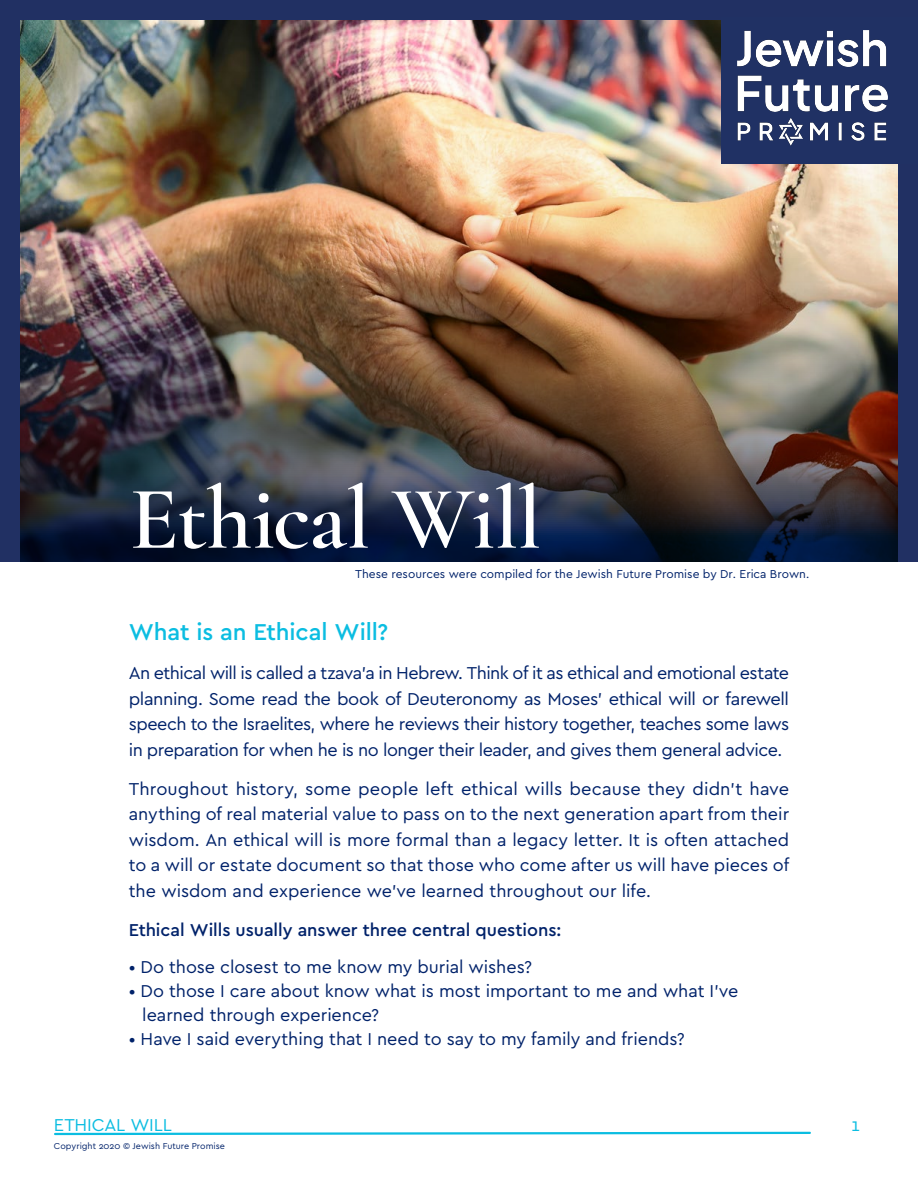
<style>
.page{position:relative;width:918px;height:1188px;background:#fff}
.page>*{position:absolute;margin:0;border:0;box-sizing:border-box;transform-origin:0 0}
.t1{font:600 90px "Cormorant Garamond";letter-spacing:-.01em;color:#fff}
.t2{font:500 24px "Cera PRO";letter-spacing:-.005em;color:#0bbde1}
.t3{font:18px/25.5px "Cera PRO";letter-spacing:-.005em;color:#00226a;text-align:justify}
.t4{font:500 18px "Cera PRO";letter-spacing:-.005em;color:#00226a}
.t5{font:18px "Cera PRO";letter-spacing:-.01em;color:#0bbde1}
.t6{font:12px "Cera PRO";color:#00226a}
.t7{font:9px "Cera PRO";color:#00226a}
</style>
<div class="page">
<svg style="left:54px;top:1132px;width:757px;height:4px"></svg>
<div style="left:0;top:0;width:918px;height:562px;background:#213063"></div>
<img style="left:20px;top:20px;width:701px;height:51px">
<img style="left:20px;top:71px;width:878px;height:491px">
<div style="left:722px;top:17px;width:196px;height:146px;background:#203164"></div>
<img style="left:737px;top:31px;width:150px;height:115px">
<h1 class="t1" style="left:130px;top:464px;width:413px">Ethical Will</h1>
<p class="t6" style="left:355px;top:566px;width:456px">These resources were compiled for the Jewish Future Promise by Dr. Erica Brown.</p>
<h2 class="t2" style="left:129px;top:616px;width:261px">What is an Ethical Will?</h2>
<p class="t3" style="left:129px;top:659px;width:662px">An ethical will is called a tzava’a in Hebrew. Think of it as ethical and emotional estate planning. Some read the book of Deuteronomy as Moses’ ethical will or farewell speech to the Israelites, where he reviews their history together, teaches some laws in preparation for when he is no longer their leader, and gives them general advice.</p>
<p class="t3" style="left:129px;top:775px;width:662px">Throughout history, some people left ethical wills because they didn’t have anything of real material value to pass on to the next generation apart from their wisdom. An ethical will is more formal than a legacy letter. It is often attached to a will or estate document so that those who come after us will have pieces of the wisdom and experience we’ve learned throughout our life.</p>
<p class="t4" style="left:129px;top:918px;width:434px">Ethical Wills usually answer three central questions:</p>
<p class="t3" style="left:129px;top:954px;width:405px">• Do those closest to me know my burial wishes?</p>
<p class="t3" style="left:142px;top:978px;width:598px;line-height:24px;text-indent:-14px">• Do those I care about know what is most important to me and what I’ve learned through experience?</p>
<p class="t3" style="left:129px;top:1025px;width:558px">• Have I said everything that I need to say to my family and friends?</p>
<p class="t5" style="left:54px;top:1113px;width:119px">ETHICAL WILL</p>
<p class="t5" style="left:851px;top:1113px;width:10px">1</p>
<p class="t7" style="left:54px;top:1140px;width:173px">Copyright 2020 © Jewish Future Promise</p>
</div>
